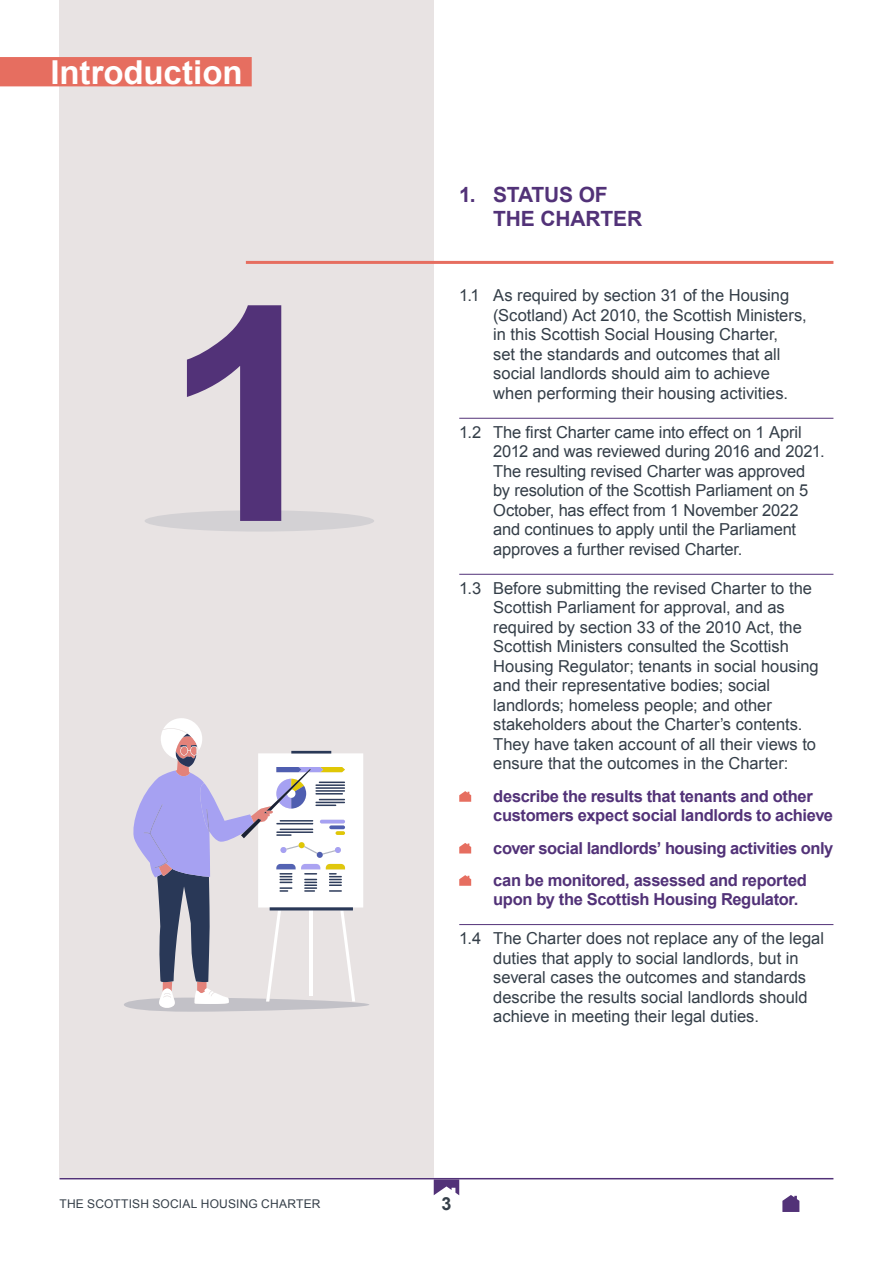
<style>
.page{position:relative;width:893px;height:1263px;background:#fff}
.page>*{position:absolute;margin:0;border:0;box-sizing:border-box;transform-origin:0 0}
.t1{font:700 300px "Arial";color:#523278}
.t2{font:700 33px "Arial";letter-spacing:-.005em;color:#fff}
.t3{font:700 21px "Arial";letter-spacing:-.01em;color:#523278}
.t4{font:700 18px "Arial";color:#343e48}
.t5{font:16.5px/19.5px "Arial";letter-spacing:-.005em;color:#343e48}
.t6{font:700 16.5px/19.5px "Arial";letter-spacing:-.02em;color:#523278}
.t7{font:12px "Arial";letter-spacing:.015em;color:#343e48}
</style>
<div class="page">
<svg style="left:434px;top:1179px;width:25px;height:16px"></svg>
<svg style="left:782px;top:1195px;width:17px;height:17px"></svg>
<hr style="left:60px;top:1178px;width:773px;height:1px;background:#523278">
<div style="left:60px;top:0;width:374px;height:1178px;background:#e8e3e3"></div>
<div style="left:0;top:57px;width:252px;height:29px;background:#e66e60"></div>
<hr style="left:459px;top:418px;width:374px;height:1px;background:#523278">
<hr style="left:459px;top:574px;width:374px;height:1px;background:#523278">
<svg style="left:459px;top:791px;width:12px;height:11px"></svg>
<svg style="left:459px;top:843px;width:12px;height:10px"></svg>
<svg style="left:459px;top:875px;width:12px;height:11px"></svg>
<hr style="left:459px;top:924px;width:374px;height:1px;background:#523278">
<hr style="left:246px;top:261px;width:587px;height:3px;background:#e66e60">
<div style="left:145px;top:510px;width:229px;height:21px;background:#d3d1d4;border-radius:50%"></div>
<svg style="left:124px;top:718px;width:245px;height:294px"></svg>
<p class="t2" style="left:50px;top:50px;width:194px">Introduction</p>
<p class="t1" style="left:163px;top:218px;width:168px">1</p>
<p class="t3" style="left:459px;top:181px;width:150px">1. STATUS OF</p>
<p class="t3" style="left:493px;top:205px;width:150px">THE CHARTER</p>
<p class="t5" style="left:493px;top:286px;width:315px;text-indent:-34px">1.1 As required by section 31 of the Housing (Scotland) Act 2010, the Scottish Ministers, in this Scottish Social Housing Charter,<br>set the standards and outcomes that all social landlords should aim to achieve when performing their housing activities.</p>
<p class="t5" style="left:493px;top:423px;width:333px;text-indent:-34px">1.2 The first Charter came into effect on 1 April 2012 and was reviewed during 2016 and 2021.<br>The resulting revised Charter was approved by resolution of the Scottish Parliament on 5<br>October, has effect from 1 November 2022 and continues to apply until the Parliament approves a further revised Charter.</p>
<p class="t5" style="left:493px;top:579px;width:327px;text-indent:-34px">1.3 Before submitting the revised Charter to the Scottish Parliament for approval, and as required by section 33 of the 2010 Act, the Scottish Ministers consulted the Scottish Housing Regulator; tenants in social housing and their representative bodies; social landlords; homeless people; and other stakeholders about the Charter’s contents.<br>They have taken account of all their views to ensure that the outcomes in the Charter:</p>
<p class="t6" style="left:493px;top:787px;width:341px">describe the results that tenants and other customers expect social landlords to achieve</p>
<p class="t6" style="left:493px;top:838px;width:342px">cover social landlords’ housing activities only</p>
<p class="t6" style="left:493px;top:871px;width:315px">can be monitored, assessed and reported upon by the Scottish Housing Regulator.</p>
<p class="t5" style="left:493px;top:929px;width:332px;text-indent:-34px">1.4 The Charter does not replace any of the legal duties that apply to social landlords, but in several cases the outcomes and standards describe the results social landlords should achieve in meeting their legal duties.</p>
<p class="t7" style="left:60px;top:1196px;width:262px">THE SCOTTISH SOCIAL HOUSING CHARTER</p>
<p class="t4" style="left:441px;top:1192px;width:12px">3</p>
</div>
